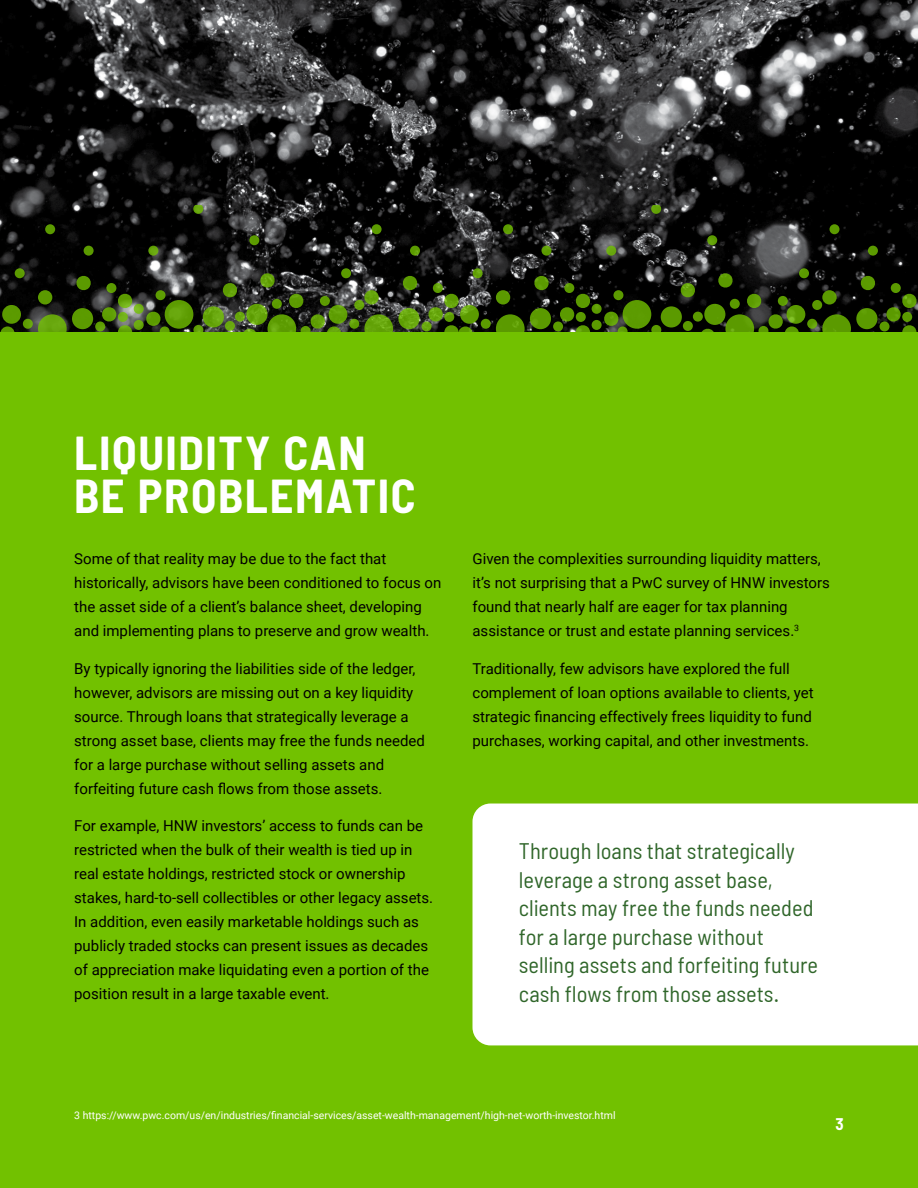
<style>
.page{position:relative;width:918px;height:1188px;background:#fff}
.page>*{position:absolute;margin:0;border:0;box-sizing:border-box;transform-origin:0 0}
.t1{font:700 semi-condensed 46.5px/43.5px "Barlow";letter-spacing:.035em;color:#fff}
.t2{font:semi-condensed 22.5px/28.5px "Barlow";color:#30662a}
.t3{font:700 semi-condensed 16.5px "Barlow";color:#fff}
.t4{font:15px/24px "Roboto";color:#000}
.t5{font:10.5px "Roboto";color:#fff}
</style>
<div class="page">
<img style="left:0;top:0;width:918px;height:333px">
<div style="left:0;top:333px;width:918px;height:855px;background:#72c100"></div>
<div style="left:472px;top:804px;width:446px;height:241px;background:#fff"></div>
<svg style="left:38px;top:314px;width:29px;height:29px"></svg>
<svg style="left:38px;top:290px;width:14px;height:15px"></svg>
<svg style="left:23px;top:319px;width:10px;height:10px"></svg>
<svg style="left:15px;top:268px;width:10px;height:10px"></svg>
<svg style="left:84px;top:246px;width:10px;height:10px"></svg>
<svg style="left:45px;top:224px;width:10px;height:10px"></svg>
<svg style="left:39px;top:334px;width:9px;height:8px"></svg>
<svg style="left:2px;top:305px;width:19px;height:19px"></svg>
<svg style="left:0;top:326px;width:15px;height:15px"></svg>
<svg style="left:165px;top:300px;width:28px;height:29px"></svg>
<svg style="left:364px;top:290px;width:15px;height:15px"></svg>
<svg style="left:341px;top:268px;width:10px;height:10px"></svg>
<svg style="left:410px;top:246px;width:10px;height:10px"></svg>
<svg style="left:372px;top:224px;width:10px;height:10px"></svg>
<svg style="left:193px;top:205px;width:10px;height:9px"></svg>
<svg style="left:203px;top:306px;width:21px;height:22px"></svg>
<svg style="left:246px;top:304px;width:22px;height:21px"></svg>
<svg style="left:249px;top:235px;width:10px;height:10px"></svg>
<svg style="left:160px;top:326px;width:10px;height:10px"></svg>
<svg style="left:193px;top:325px;width:10px;height:10px"></svg>
<div style="left:225px;top:321px;width:10px;height:10px;background:#69a80f;border-radius:50%"></div>
<svg style="left:156px;top:290px;width:10px;height:10px"></svg>
<svg style="left:235px;top:312px;width:10px;height:10px"></svg>
<svg style="left:272px;top:299px;width:10px;height:10px"></svg>
<svg style="left:148px;top:246px;width:10px;height:10px"></svg>
<svg style="left:62px;top:275px;width:99px;height:64px;background:#385016"></svg>
<svg style="left:222px;top:282px;width:16px;height:16px"></svg>
<svg style="left:260px;top:273px;width:15px;height:15px"></svg>
<svg style="left:201px;top:328px;width:66px;height:6px"></svg>
<svg style="left:288px;top:293px;width:86px;height:40px;background:#3d541e"></svg>
<svg style="left:364px;top:314px;width:29px;height:29px"></svg>
<svg style="left:268px;top:314px;width:28px;height:29px"></svg>
<svg style="left:496px;top:314px;width:29px;height:29px"></svg>
<svg style="left:496px;top:290px;width:14px;height:15px"></svg>
<svg style="left:473px;top:268px;width:10px;height:10px"></svg>
<svg style="left:542px;top:246px;width:10px;height:10px"></svg>
<svg style="left:503px;top:224px;width:10px;height:10px"></svg>
<svg style="left:388px;top:275px;width:118px;height:67px;background:#3a5318"></svg>
<svg style="left:460px;top:305px;width:19px;height:19px"></svg>
<svg style="left:458px;top:326px;width:15px;height:15px"></svg>
<div style="left:623px;top:300px;width:28px;height:29px;background:#5c9b01;border-radius:50%"></div>
<svg style="left:822px;top:290px;width:15px;height:15px"></svg>
<svg style="left:799px;top:268px;width:10px;height:10px"></svg>
<svg style="left:868px;top:246px;width:10px;height:10px"></svg>
<svg style="left:830px;top:224px;width:10px;height:10px"></svg>
<svg style="left:651px;top:205px;width:10px;height:9px"></svg>
<svg style="left:846px;top:275px;width:71px;height:58px;background:#1f3204"></svg>
<svg style="left:661px;top:306px;width:21px;height:22px"></svg>
<div style="left:704px;top:304px;width:21px;height:21px;background:#5b9a00;border-radius:50%"></div>
<svg style="left:707px;top:235px;width:10px;height:10px"></svg>
<svg style="left:618px;top:326px;width:10px;height:10px"></svg>
<svg style="left:651px;top:325px;width:10px;height:10px"></svg>
<div style="left:683px;top:321px;width:10px;height:10px;background:#5b9a00;border-radius:50%"></div>
<div style="left:613px;top:290px;width:10px;height:10px;background:#5b9a00;border-radius:50%"></div>
<svg style="left:693px;top:312px;width:10px;height:10px"></svg>
<svg style="left:730px;top:299px;width:10px;height:10px"></svg>
<svg style="left:606px;top:246px;width:10px;height:10px"></svg>
<svg style="left:519px;top:275px;width:100px;height:65px;background:#2b4407"></svg>
<svg style="left:680px;top:282px;width:16px;height:16px"></svg>
<svg style="left:718px;top:273px;width:15px;height:15px"></svg>
<svg style="left:659px;top:328px;width:66px;height:6px"></svg>
<svg style="left:746px;top:293px;width:86px;height:40px;background:#2d430d"></svg>
<svg style="left:822px;top:314px;width:29px;height:29px"></svg>
<svg style="left:725px;top:314px;width:29px;height:29px"></svg>
<h1 class="t1" style="left:74px;top:430px;width:343px">LIQUIDITY CAN<br>BE PROBLEMATIC</h1>
<p class="t4" style="left:74px;top:546px;width:369px">Some of that reality may be due to the fact that historically, advisors have been conditioned to focus on the asset side of a client’s balance sheet, developing and implementing plans to preserve and grow wealth.</p>
<p class="t4" style="left:74px;top:656px;width:352px">By typically ignoring the liabilities side of the ledger, however, advisors are missing out on a key liquidity source. Through loans that strategically leverage a strong asset base, clients may free the funds needed for a large purchase without selling assets and forfeiting future cash flows from those assets.</p>
<p class="t4" style="left:74px;top:813px;width:360px">For example, HNW investors’ access to funds can be restricted when the bulk of their wealth is tied up in real estate holdings, restricted stock or ownership stakes, hard-to-sell collectibles or other legacy assets.<br>In addition, even easily marketable holdings such as publicly traded stocks can present issues as decades of appreciation make liquidating even a portion of the position result in a large taxable event.</p>
<p class="t4" style="left:472px;top:546px;width:359px">Given the complexities surrounding liquidity matters, it’s not surprising that a PwC survey of HNW investors found that nearly half are eager for tax planning assistance or trust and estate planning services.<sup>3</sup></p>
<p class="t4" style="left:472px;top:656px;width:343px">Traditionally, few advisors have explored the full complement of loan options available to clients, yet strategic financing effectively frees liquidity to fund purchases, working capital, and other investments.</p>
<h2 class="t2" style="left:519px;top:836px;width:301px">Through loans that strategically leverage a strong asset base, clients may free the funds needed for a large purchase without selling assets and forfeiting future cash flows from those assets.</h2>
<p class="t5" style="left:74px;top:1108px;width:543px">3 https://www.pwc.com/us/en/industries/financial-services/asset-wealth-management/high-net-worth-investor.html</p>
<p class="t3" style="left:836px;top:1114px;width:10px">3</p>
</div>
